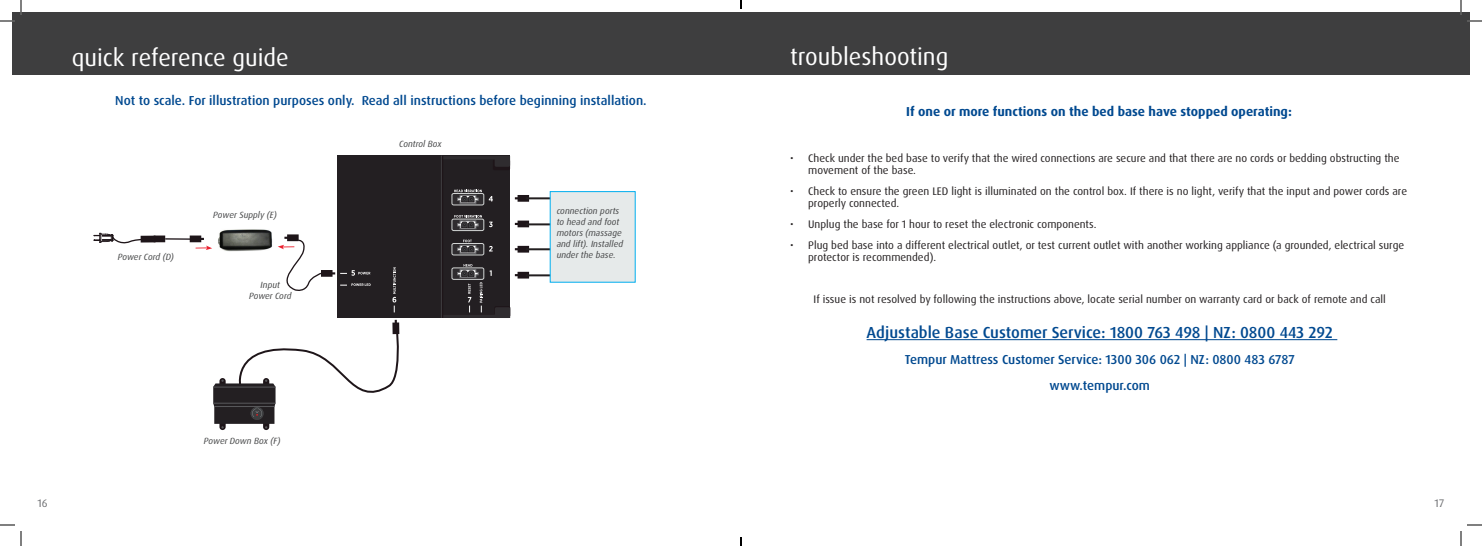
<style>
.page{position:relative;width:1482px;height:546px;background:#fff}
.page>*{position:absolute;margin:0;border:0;box-sizing:border-box;transform-origin:0 0}
.t1{font:24px "Dax Pro";color:#fff}
.t2{font:500 16px "Dax Pro";color:#014990}
.t3{font:500 13px/26px "Dax Pro";color:#014990;text-align:center}
.t4{font:700 13px "Dax Pro";color:#014990}
.t5{font:11px/12px "Dax Pro";color:#231f20}
.t6{font:11px "Dax Pro";color:#6c6d70}
.t7{font:italic 9px/11px "Dax Pro";color:#454647;text-align:center}
</style>
<div class="page">
<div style="left:12px;top:12px;width:1458px;height:63px;background:#3e3e3f"></div>
<svg style="left:515px;top:195px;width:14px;height:7px"></svg>
<svg style="left:515px;top:221px;width:14px;height:6px"></svg>
<svg style="left:515px;top:246px;width:14px;height:7px"></svg>
<div style="left:337px;top:156px;width:173px;height:162px;background:#231f22"></div>
<div style="left:452px;top:193px;width:32px;height:12px;border:1px solid #d2d5d4;border-radius:2px"></div>
<svg style="left:454px;top:190px;width:28px;height:13px"></svg>
<div style="left:452px;top:219px;width:32px;height:12px;border:1px solid #d2d5d4;border-radius:2px"></div>
<svg style="left:454px;top:215px;width:28px;height:14px"></svg>
<div style="left:452px;top:244px;width:32px;height:11px;background:#2f2c2f;border-radius:2px"></div>
<div style="left:452px;top:243px;width:32px;height:12px;border:1px solid #d2d5d4;border-radius:2px"></div>
<svg style="left:457px;top:240px;width:21px;height:13px"></svg>
<div style="left:493px;top:159px;width:17px;height:11px;background:#1e1519;border-radius:2px"></div>
<svg style="left:444px;top:156px;width:66px;height:11px"></svg>
<hr style="left:441px;top:156px;width:1px;height:162px;background:#4b4b4e">
<hr style="left:442px;top:156px;width:1px;height:162px;background:#1e1519">
<svg style="left:489px;top:246px;width:4px;height:5px"></svg>
<svg style="left:489px;top:222px;width:4px;height:5px"></svg>
<svg style="left:489px;top:196px;width:4px;height:5px"></svg>
<svg style="left:392px;top:267px;width:4px;height:45px"></svg>
<svg style="left:444px;top:264px;width:85px;height:54px"></svg>
<svg style="left:213px;top:320px;width:187px;height:110px"></svg>
<svg style="left:94px;top:233px;width:277px;height:58px"></svg>
<img style="left:216px;top:229px;width:59px;height:23px">
<hr style="left:526px;top:197px;width:31px;height:2px;background:#231f20">
<hr style="left:526px;top:223px;width:31px;height:2px;background:#231f20">
<hr style="left:526px;top:248px;width:31px;height:2px;background:#231f20">
<hr style="left:526px;top:274px;width:31px;height:2px;background:#231f20">
<div style="left:550px;top:191px;width:86px;height:92px;background:#e6eaea"></div>
<hr style="left:867px;top:339px;width:470px;height:1px;background:#014990">
<svg style="left:0;top:0;width:22px;height:22px"></svg>
<svg style="left:0;top:524px;width:22px;height:22px"></svg>
<svg style="left:1460px;top:0;width:22px;height:22px"></svg>
<svg style="left:1460px;top:524px;width:22px;height:22px"></svg>
<svg style="left:740px;top:0;width:2px;height:9px"></svg>
<svg style="left:740px;top:537px;width:2px;height:9px"></svg>
<h1 class="t1" style="left:72px;top:42px;width:218px">quick reference guide</h1>
<h1 class="t1" style="left:790px;top:41px;width:160px">troubleshooting</h1>
<p class="t3" style="left:115px;top:88px;width:533px">Not to scale. For illustration purposes only. Read all instructions before beginning installation.</p>
<p class="t7" style="left:118px;top:251px;width:58px">Power Cord (D)</p>
<p class="t7" style="left:213px;top:209px;width:65px">Power Supply (E)</p>
<p class="t7" style="left:249px;top:279px;width:44px">Input<br>Power Cord</p>
<p class="t7" style="left:204px;top:436px;width:78px">Power Down Box (F)</p>
<p class="t7" style="left:399px;top:138px;width:44px">Control Box</p>
<p class="t7" style="left:557px;top:206px;width:68px;text-align:left">connection ports to head and foot motors (massage and lift). Installed under the base.</p>
<p class="t4" style="left:906px;top:104px;width:387px">If one or more functions on the bed base have stopped operating:</p>
<p class="t5" style="left:808px;top:153px;width:593px;text-indent:-18px">• Check under the bed base to verify that the wired connections are secure and that there are no cords or bedding obstructing the movement of the base.</p>
<p class="t5" style="left:808px;top:186px;width:600px;text-indent:-18px">• Check to ensure the green LED light is illuminated on the control box. If there is no light, verify that the input and power cords are properly connected.</p>
<p class="t5" style="left:790px;top:219px;width:308px">• Unplug the base for 1 hour to reset the electronic components.</p>
<p class="t5" style="left:808px;top:240px;width:598px;text-indent:-18px">• Plug bed base into a different electrical outlet, or test current outlet with another working appliance (a grounded, electrical surge protector is recommended).</p>
<p class="t5" style="left:814px;top:294px;width:574px">If issue is not resolved by following the instructions above, locate serial number on warranty card or back of remote and call</p>
<h2 class="t2" style="left:867px;top:322px;width:468px">Adjustable Base Customer Service: 1800 763 498 | NZ: 0800 443 292</h2>
<p class="t3" style="left:905px;top:347px;width:391px">Tempur Mattress Customer Service: 1300 306 062 | NZ: 0800 483 6787 www.tempur.com</p>
<p class="t6" style="left:38px;top:496px;width:12px">16</p>
<p class="t6" style="left:1435px;top:496px;width:11px">17</p>
</div>
